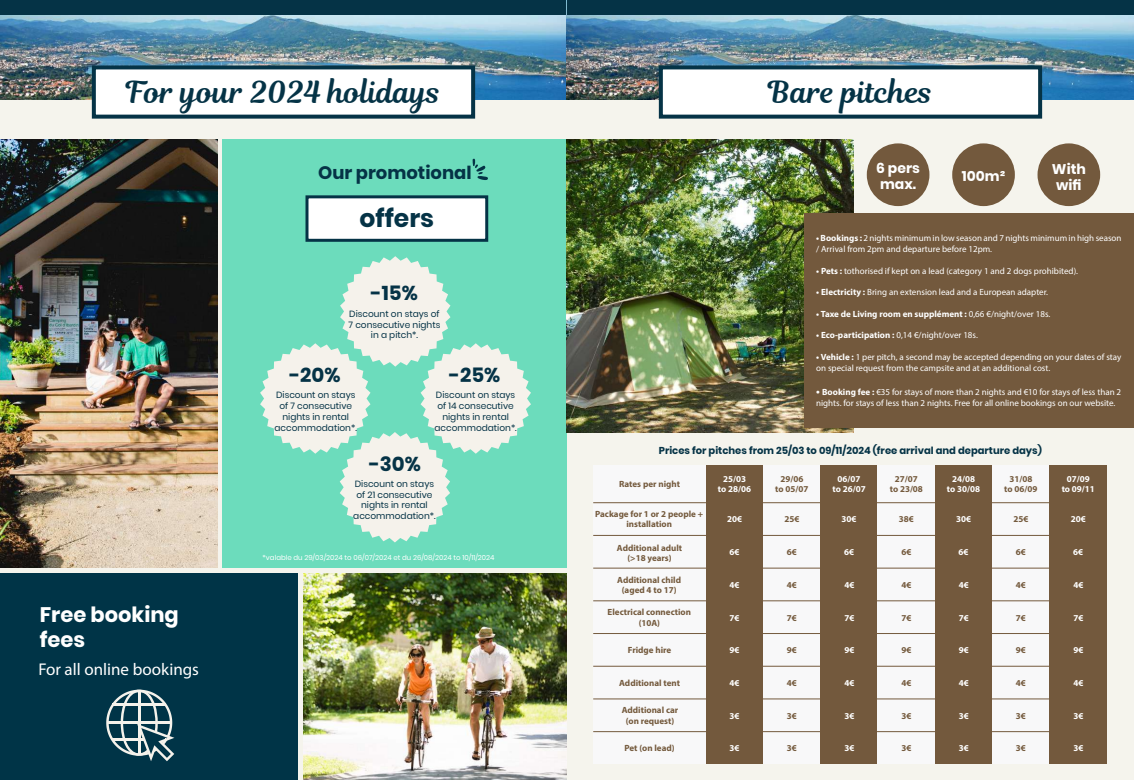
<style>
.page{position:relative;width:1134px;height:780px;background:#f5f4ed}
.page>*{position:absolute;margin:0;border:0;box-sizing:border-box;transform-origin:0 0}
.t1{font:30px "Magnolia Script";color:#053346}
.t2{font:700 25px "Poppins";color:#053346}
.t3{font:700 21px/25.2px "Poppins";color:#fff}
.t4{font:700 20px "Poppins";color:#053346}
.t5{font:700 18px "Poppins";color:#053346}
.t6{font:17px "Myriad Pro";color:#fff}
.t7{font:700 14px/16.8px "Poppins";color:#fff}
.t8{font:700 10px "Poppins";color:#053346}
.t9{font:9px/10.8px "Myriad Pro";color:#fff}
.t10{font:700 9px/10.8px "Myriad Pro";color:#745a3d;text-align:center}
.t11{font:9px/10.8px "Poppins";color:#053346;text-align:center}
.t12{font:700 9px/10.8px "Myriad Pro";color:#fff;text-align:center}
.t13{font:7px "Poppins";color:#fff}
.s1{font-weight:700}
.s2{font-weight:400}
.s3{font-weight:700;font-size:11px}
</style>
<div class="page">
<img style="left:0;top:14px;width:567px;height:85px">
<div style="left:0;top:0;width:567px;height:14px;background:#053346"></div>
<div style="left:92px;top:65px;width:383px;height:54px;background:#fff;border:4px solid #053346"></div>
<img style="left:0;top:139px;width:217px;height:428px">
<div style="left:223px;top:139px;width:344px;height:428px;background:#6cdcbc"></div>
<div style="left:0;top:573px;width:298px;height:207px;background:#003447"></div>
<img style="left:303px;top:573px;width:264px;height:207px">
<div style="left:305px;top:195px;width:183px;height:47px;background:#fff;border:3px solid #053346"></div>
<svg style="left:473px;top:159px;width:15px;height:21px"></svg>
<svg style="left:260px;top:256px;width:271px;height:286px"></svg>
<svg style="left:106px;top:689px;width:68px;height:72px"></svg>
<img style="left:567px;top:14px;width:567px;height:85px">
<div style="left:567px;top:0;width:567px;height:14px;background:#053346"></div>
<div style="left:659px;top:65px;width:383px;height:54px;background:#fff;border:4px solid #053346"></div>
<img style="left:567px;top:139px;width:286px;height:293px">
<div style="left:804px;top:213px;width:330px;height:215px;background:#73593d"></div>
<div style="left:867px;top:143px;width:62px;height:63px;background:#73593d;border-radius:50%"></div>
<div style="left:952px;top:143px;width:63px;height:63px;background:#73593d;border-radius:50%"></div>
<div style="left:1037px;top:143px;width:63px;height:63px;background:#73593d;border-radius:50%"></div>
<div style="left:593px;top:465px;width:123px;height:299px;background:#f8f8f9"></div>
<div style="left:706px;top:465px;width:57px;height:299px;background:#73593d"></div>
<div style="left:763px;top:465px;width:57px;height:299px;background:#f8f8f9"></div>
<div style="left:820px;top:465px;width:58px;height:299px;background:#73593d"></div>
<div style="left:878px;top:465px;width:57px;height:299px;background:#f8f8f9"></div>
<div style="left:935px;top:465px;width:57px;height:299px;background:#73593d"></div>
<div style="left:992px;top:465px;width:57px;height:299px;background:#f8f8f9"></div>
<hr style="left:593px;top:502px;width:456px;height:1px;background:#745a3d">
<hr style="left:593px;top:535px;width:457px;height:1px;background:#745a3d">
<hr style="left:593px;top:568px;width:456px;height:1px;background:#745a3d">
<hr style="left:593px;top:600px;width:456px;height:1px;background:#745a3d">
<hr style="left:593px;top:633px;width:456px;height:1px;background:#745a3d">
<hr style="left:593px;top:666px;width:456px;height:1px;background:#745a3d">
<hr style="left:593px;top:698px;width:456px;height:1px;background:#745a3d">
<hr style="left:593px;top:731px;width:456px;height:1px;background:#745a3d">
<div style="left:1050px;top:465px;width:57px;height:299px;background:#73593d"></div>
<h1 class="t1" style="left:126px;top:71px;width:316px">For your 2024 holidays</h1>
<h3 class="t5" style="left:318px;top:162px;width:155px">Our promotional</h3>
<h2 class="t2" style="left:360px;top:203px;width:76px">offers</h2>
<h3 class="t4" style="left:371px;top:281px;width:48px">-15%</h3>
<p class="t11" style="left:349px;top:308px;width:93px">Discount on stays of<br>7 consecutive nights in a pitch*.</p>
<h3 class="t4" style="left:289px;top:363px;width:53px">-20%</h3>
<p class="t11" style="left:275px;top:389px;width:84px">Discount on stays of 7 consecutive nights in rental accommodation*.</p>
<h3 class="t4" style="left:449px;top:363px;width:53px">-25%</h3>
<p class="t11" style="left:434px;top:389px;width:84px">Discount on stays of 14 consecutive nights in rental accommodation*.</p>
<h3 class="t3" style="left:40px;top:601px;width:141px">Free booking fees</h3>
<h3 class="t6" style="left:38px;top:658px;width:162px">For all online bookings</h3>
<h3 class="t4" style="left:369px;top:452px;width:53px">-30%</h3>
<p class="t11" style="left:353px;top:478px;width:84px">Discount on stays of 21 consecutive nights in rental accommodation*.</p>
<p class="t13" style="left:263px;top:553px;width:233px">*valable du 29/03/2024 to 06/07/2024 et du 26/08/2024 to 10/11/2024</p>
<h1 class="t1" style="left:768px;top:71px;width:166px">Bare pitches</h1>
<h3 class="t7" style="left:876px;top:159px;width:45px">6 pers max.</h3>
<h3 class="t7" style="left:962px;top:168px;width:45px">100m²</h3>
<h3 class="t7" style="left:1052px;top:160px;width:35px;text-align:center">With wifi</h3>
<p class="t9" style="left:816px;top:233px;width:307px"><span class="s1">• Bookings :</span> 2 nights minimum in low season and 7 nights minimum in high season / Arrival from 2pm and departure before 12pm.</p>
<p class="t9" style="left:816px;top:265px;width:263px"><span class="s1">• Pets :</span> tothorised if kept on a lead (category 1 and 2 dogs prohibited).</p>
<p class="t9" style="left:816px;top:287px;width:233px"><span class="s1">• Electricity :</span> Bring an extension lead and a European adapter.</p>
<p class="t12" style="left:816px;top:308px;width:236px">• Taxe de Living room en supplément : <span class="s2">0,66 €/night/over 18s.</span></p>
<p class="t9" style="left:816px;top:330px;width:163px"><span class="s1">• Eco-participation :</span> 0,14 €/night/over 18s.</p>
<p class="t9" style="left:816px;top:351px;width:307px"><span class="s1">• Vehicle :</span> 1 per pitch, a second may be accepted depending on your dates of stay on special request from the campsite and at an additional cost.</p>
<p class="t9" style="left:816px;top:386px;width:307px"><span class="s3">•</span> <span class="s1">Booking fee :</span> €35 for stays of more than 2 nights and €10 for stays of less than 2 nights. for stays of less than 2 nights. Free for all online bookings on our website.</p>
<p class="t8" style="left:659px;top:444px;width:385px">Prices for pitches from 25/03 to 09/11/2024 (free arrival and departure days)</p>
<p class="t10" style="left:619px;top:478px;width:62px">Rates per night</p>
<p class="t12" style="left:718px;top:473px;width:35px">25/03 to 28/06</p>
<p class="t10" style="left:775px;top:473px;width:35px">29/06 to 05/07</p>
<p class="t12" style="left:832px;top:473px;width:35px">06/07 to 26/07</p>
<p class="t10" style="left:890px;top:473px;width:35px">27/07 to 23/08</p>
<p class="t12" style="left:947px;top:473px;width:35px">24/08 to 30/08</p>
<p class="t10" style="left:1004px;top:473px;width:35px">31/08 to 06/09</p>
<p class="t10" style="left:595px;top:508px;width:109px">Package for 1 or 2 people + installation</p>
<p class="t12" style="left:727px;top:513px;width:16px">20€</p>
<p class="t10" style="left:784px;top:513px;width:16px">25€</p>
<p class="t12" style="left:842px;top:513px;width:16px">30€</p>
<p class="t10" style="left:899px;top:513px;width:16px">38€</p>
<p class="t12" style="left:956px;top:513px;width:16px">30€</p>
<p class="t10" style="left:1013px;top:513px;width:16px">25€</p>
<p class="t10" style="left:617px;top:542px;width:67px">Additional adult (&gt;18 years)</p>
<p class="t12" style="left:730px;top:546px;width:11px">6€</p>
<p class="t10" style="left:787px;top:546px;width:11px">6€</p>
<p class="t12" style="left:844px;top:546px;width:11px">6€</p>
<p class="t10" style="left:901px;top:546px;width:11px">6€</p>
<p class="t12" style="left:959px;top:546px;width:11px">6€</p>
<p class="t10" style="left:1016px;top:546px;width:11px">6€</p>
<p class="t10" style="left:617px;top:574px;width:65px">Additional child (aged 4 to 17)</p>
<p class="t12" style="left:730px;top:579px;width:11px">4€</p>
<p class="t10" style="left:787px;top:579px;width:11px">4€</p>
<p class="t12" style="left:844px;top:579px;width:11px">4€</p>
<p class="t10" style="left:901px;top:579px;width:11px">4€</p>
<p class="t12" style="left:959px;top:579px;width:11px">4€</p>
<p class="t10" style="left:1016px;top:579px;width:11px">4€</p>
<p class="t10" style="left:608px;top:606px;width:85px">Electrical connection (10A)</p>
<p class="t12" style="left:730px;top:611px;width:11px">7€</p>
<p class="t10" style="left:787px;top:611px;width:11px">7€</p>
<p class="t12" style="left:844px;top:611px;width:11px">7€</p>
<p class="t10" style="left:901px;top:611px;width:11px">7€</p>
<p class="t12" style="left:959px;top:611px;width:11px">7€</p>
<p class="t10" style="left:1016px;top:611px;width:11px">7€</p>
<p class="t10" style="left:628px;top:644px;width:45px">Fridge hire</p>
<p class="t12" style="left:730px;top:644px;width:11px">9€</p>
<p class="t10" style="left:787px;top:644px;width:11px">9€</p>
<p class="t12" style="left:844px;top:644px;width:11px">9€</p>
<p class="t10" style="left:901px;top:644px;width:11px">9€</p>
<p class="t12" style="left:959px;top:644px;width:11px">9€</p>
<p class="t10" style="left:1016px;top:644px;width:11px">9€</p>
<p class="t10" style="left:619px;top:677px;width:62px">Additional tent</p>
<p class="t12" style="left:730px;top:677px;width:11px">4€</p>
<p class="t10" style="left:787px;top:677px;width:11px">4€</p>
<p class="t12" style="left:844px;top:677px;width:11px">4€</p>
<p class="t10" style="left:901px;top:677px;width:11px">4€</p>
<p class="t12" style="left:959px;top:677px;width:11px">4€</p>
<p class="t10" style="left:1016px;top:677px;width:11px">4€</p>
<p class="t10" style="left:622px;top:704px;width:58px">Additional car (on request)</p>
<p class="t12" style="left:730px;top:710px;width:11px">3€</p>
<p class="t10" style="left:787px;top:710px;width:11px">3€</p>
<p class="t12" style="left:844px;top:710px;width:11px">3€</p>
<p class="t10" style="left:901px;top:710px;width:11px">3€</p>
<p class="t12" style="left:959px;top:710px;width:11px">3€</p>
<p class="t10" style="left:1016px;top:710px;width:11px">3€</p>
<p class="t10" style="left:624px;top:742px;width:52px">Pet (on lead)</p>
<p class="t12" style="left:730px;top:742px;width:11px">3€</p>
<p class="t10" style="left:787px;top:742px;width:11px">3€</p>
<p class="t12" style="left:844px;top:742px;width:11px">3€</p>
<p class="t10" style="left:901px;top:742px;width:11px">3€</p>
<p class="t12" style="left:959px;top:742px;width:11px">3€</p>
<p class="t10" style="left:1016px;top:742px;width:11px">3€</p>
<p class="t12" style="left:1062px;top:473px;width:35px">07/09 to 09/11</p>
<p class="t12" style="left:1071px;top:513px;width:16px">20€</p>
<p class="t12" style="left:1073px;top:546px;width:11px">6€</p>
<p class="t12" style="left:1073px;top:579px;width:11px">4€</p>
<p class="t12" style="left:1073px;top:611px;width:11px">7€</p>
<p class="t12" style="left:1073px;top:644px;width:11px">9€</p>
<p class="t12" style="left:1073px;top:677px;width:11px">4€</p>
<p class="t12" style="left:1073px;top:710px;width:11px">3€</p>
<p class="t12" style="left:1073px;top:742px;width:11px">3€</p>
</div>
